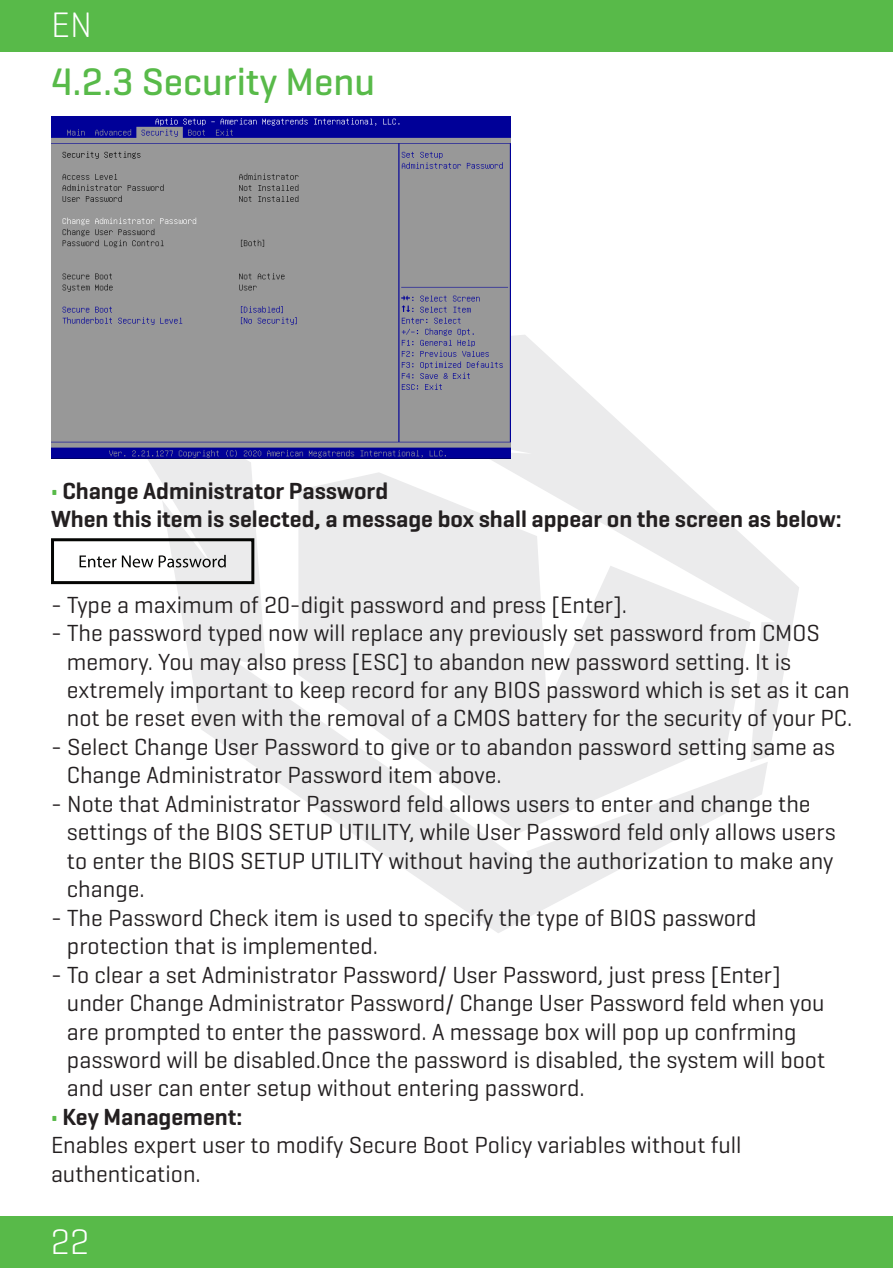
<style>
.page{position:relative;width:893px;height:1268px;background:#fff}
.page>*{position:absolute;margin:0;border:0;box-sizing:border-box;transform-origin:0 0}
.Başlık_Lvl-2{font:500 39px "Geogrotesque";color:#58ba49}
.t1{font:300 36px "Geogrotesque";color:#fff}
.t2{font:23.7px/28.5px "Geogrotesque";color:#231f20}
.t3{font:600 23.7px "Geogrotesque";color:#231f20}
.s1{font-weight:700;color:#58ba49}
</style>
<div class="page">
<div style="left:0;top:0;width:893px;height:51px;background:#58ba49"></div>
<div style="left:0;top:1216px;width:893px;height:51px;background:#58ba49"></div>
<svg style="left:511px;top:335px;width:288px;height:422px"></svg>
<svg style="left:94px;top:371px;width:674px;height:562px"></svg>
<svg style="left:298px;top:472px;width:452px;height:360px;fill:#ebebec"></svg>
<img style="left:51px;top:116px;width:460px;height:342px">
<svg style="left:80px;top:555px;width:73px;height:12px"></svg>
<svg style="left:159px;top:554px;width:67px;height:13px"></svg>
<div style="left:51px;top:538px;width:203px;height:46px;border:3px solid #040503"></div>
<h2 class="t1" style="left:51px;top:2px;width:42px">EN</h2>
<p class="Başlık_Lvl-2" style="left:51px;top:58px;width:326px">4.2.3 Security Menu</p>
<p class="t3" style="left:51px;top:476px;width:339px"><span class="s1">•</span> Change Administrator Password</p>
<p class="t3" style="left:51px;top:504px;width:792px">When this item is selected, a message box shall appear on the screen as below:</p>
<p class="t2" style="left:51px;top:589px;width:577px">- Type a maximum of 20-digit password and press [Enter].</p>
<p class="t2" style="left:67px;top:618px;width:787px;text-indent:-16px">- The password typed now will replace any previously set password from CMOS memory. You may also press [ESC] to abandon new password setting. It is extremely important to keep record for any BIOS password which is set as it can not be reset even with the removal of a CMOS battery for the security of your PC.</p>
<p class="t2" style="left:67px;top:731px;width:770px;text-indent:-16px">- Select Change User Password to give or to abandon password setting same as<br>Change Administrator Password item above.</p>
<p class="t2" style="left:67px;top:788px;width:770px;text-indent:-16px">- Note that Administrator Password feld allows users to enter and change the settings of the BIOS SETUP UTILITY, while User Password feld only allows users</p>
<p class="t2" style="left:67px;top:845px;width:768px">to enter the BIOS SETUP UTILITY without having the authorization to make any change.</p>
<p class="t2" style="left:51px;top:902px;width:707px">- The Password Check item is used to specify the type of BIOS password</p>
<p class="t2" style="left:67px;top:930px;width:313px">protection that is implemented.</p>
<p class="t2" style="left:51px;top:959px;width:731px">- To clear a set Administrator Password/ User Password, just press [Enter]</p>
<p class="t2" style="left:67px;top:987px;width:759px">under Change Administrator Password/ Change User Password feld when you are prompted to enter the password. A message box will pop up confrming</p>
<p class="t2" style="left:67px;top:1044px;width:760px">password will be disabled.Once the password is disabled, the system will boot and user can enter setup without entering password.</p>
<p class="t3" style="left:51px;top:1101px;width:193px"><span class="s1">•</span> Key Management:</p>
<p class="t2" style="left:51px;top:1130px;width:692px">Enables expert user to modify Secure Boot Policy variables without full</p>
<p class="t2" style="left:51px;top:1158px;width:151px">authentication.</p>
<h2 class="t1" style="left:50px;top:1219px;width:40px">22</h2>
</div>
